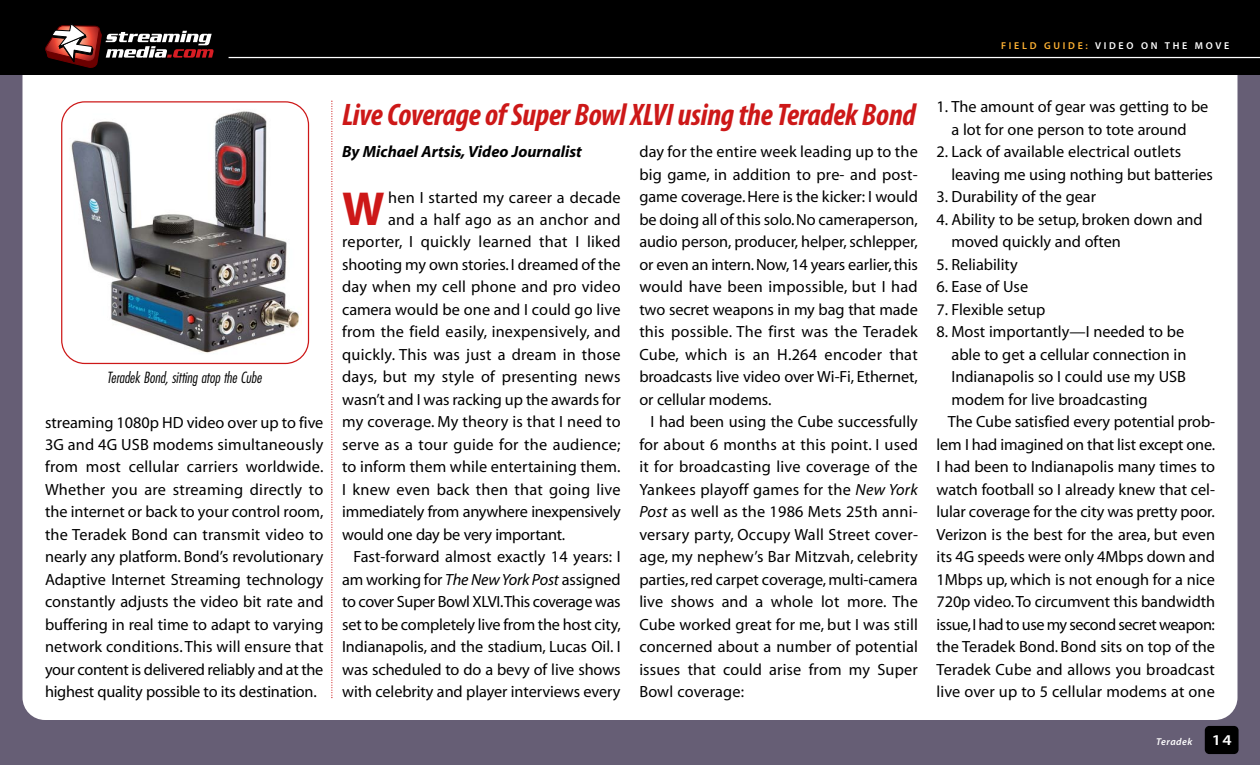
<style>
.page{position:relative;width:1260px;height:765px;background:#665e75}
.page>*{position:absolute;margin:0;border:0;box-sizing:border-box;transform-origin:0 0}
.t1{font:700 47.88px "Myriad";color:#cd1818}
.t2{font:italic 700 condensed 31.25px "Myriad Pro";letter-spacing:-.01em;color:#cd1818}
.t3{font:16.25px/22.5px "Myriad";color:#000;text-align:justify}
.t4{font:16.25px "Myriad";letter-spacing:-.02em;color:#000}
.t5{font:16.25px "Myriad";letter-spacing:-.025em;color:#000}
.t6{font:italic 700 16.25px "Myriad";color:#000}
.t7{font:italic 300 condensed 15px "Futura";color:#000}
.t8{font:600 15px "Myriad Pro";color:#fff;scale:1.15 1}
.t9{font:600 10px "Myriad Pro";letter-spacing:.27em;color:#fff}
.t10{font:italic 600 10px "Myriad Pro";letter-spacing:.05em;color:#fff}
.s1{color:#ffb333}
.s2{font-style:italic}
</style>
<div class="page">
<div style="left:22px;top:11px;width:1216px;height:709px;background:#fff;border-radius:22px"></div>
<div style="left:0;top:0;width:1260px;height:75px;background:#000"></div>
<svg style="left:45px;top:24px;width:169px;height:44px"></svg>
<hr style="left:229px;top:57px;width:1031px;height:1px;background:#fff">
<div style="left:1205px;top:726px;width:34px;height:28px;background:#000;border-radius:4px"></div>
<svg style="left:61px;top:101px;width:248px;height:263px"></svg>
<svg style="left:331px;top:101px;width:1px;height:597px"></svg>
<p class="t9" style="left:1001px;top:39px;width:230px"><span class="s1">FIELD GUIDE:</span> VIDEO ON THE MOVE</p>
<p class="t7" style="left:107px;top:369px;width:159px">Teradek Bond,sitting atop theCube</p>
<p class="t3" style="left:45px;top:412px;width:280px">streaming 1080p HD video over up to five 3G and 4G USB modems simultaneously from most cellular carriers worldwide.<br>Whether you are streaming directly to the internet or back to your control room, the Teradek Bond can transmit video to nearly any platform. Bond’s revolutionary Adaptive Internet Streaming technology constantly adjusts the video bit rate and buffering in real time to adapt to varying network conditions. This will ensure that your content is delivered reliably and at the highest quality possible to its destination.</p>
<h2 class="t2" style="left:342px;top:95px;width:575px">Live Coverage of Super Bowl XLVI using the Teradek Bond</h2>
<p class="t6" style="left:342px;top:144px;width:241px">By Michael Artsis, Video Journalist</p>
<h1 class="t1" style="left:342px;top:184px;width:44px">W</h1>
<p class="t3" style="left:388px;top:187px;width:234px">hen I started my career a decade</p>
<p class="t3" style="left:388px;top:209px;width:234px">and a half ago as an anchor and</p>
<p class="t3" style="left:342px;top:232px;width:280px">reporter, I quickly learned that I liked</p>
<p class="t3" style="left:342px;top:254px;width:280px">shooting my own stories. I dreamed of the</p>
<p class="t3" style="left:342px;top:277px;width:280px">day when my cell phone and pro video</p>
<p class="t3" style="left:342px;top:299px;width:280px">camera would be one and I could go live</p>
<p class="t3" style="left:342px;top:322px;width:280px">from the field easily, inexpensively, and</p>
<p class="t3" style="left:342px;top:344px;width:280px">quickly. This was just a dream in those</p>
<p class="t3" style="left:342px;top:367px;width:280px">days, but my style of presenting news</p>
<p class="t3" style="left:342px;top:389px;width:280px">wasn’t and I was racking up the awards for</p>
<p class="t3" style="left:342px;top:412px;width:280px">my coverage. My theory is that I need to</p>
<p class="t3" style="left:342px;top:434px;width:280px">serve as a tour guide for the audience;</p>
<p class="t3" style="left:342px;top:457px;width:280px">to inform them while entertaining them.</p>
<p class="t3" style="left:342px;top:479px;width:280px">I knew even back then that going live</p>
<p class="t3" style="left:342px;top:502px;width:280px">immediately from anywhere inexpensively</p>
<p class="t3" style="left:342px;top:524px;width:225px">would one day be very important.</p>
<p class="t3" style="left:353px;top:547px;width:269px">Fast-forward almost exactly 14 years: I</p>
<p class="t3" style="left:342px;top:569px;width:280px">am working for <span class="s2">The New York Post</span> assigned</p>
<p class="t4" style="left:342px;top:594px;width:280px">to cover Super Bowl XLVI.This coverage was</p>
<p class="t3" style="left:342px;top:614px;width:280px">set to be completely live from the host city,</p>
<p class="t3" style="left:342px;top:637px;width:280px">Indianapolis, and the stadium, Lucas Oil. I</p>
<p class="t3" style="left:342px;top:659px;width:280px">was scheduled to do a bevy of live shows</p>
<p class="t3" style="left:342px;top:682px;width:280px">with celebrity and player interviews every</p>
<p class="t3" style="left:639px;top:142px;width:280px">day for the entire week leading up to the big game, in addition to pre- and post&shy;game coverage. Here is the kicker: I would be doing all of this solo.No cameraperson, audio person, producer, helper, schlepper, or even an intern. Now, 14 years earlier, this would have been impossible, but I had two secret weapons in my bag that made this possible. The first was the Teradek Cube, which is an H.264 encoder that broadcasts live video over Wi-Fi, Ethernet, or cellular modems.</p>
<p class="t3" style="left:639px;top:412px;width:280px;text-indent:11px">I had been using the Cube successfully for about 6 months at this point. I used it for broadcasting live coverage of the Yankees playoff games for the <span class="s2">New York Post</span> as well as the 1986 Mets 25th anni&shy;versary party, Occupy Wall Street cover&shy;age, my nephew’s Bar Mitzvah, celebrity parties, red carpet coverage, multi-camera live shows and a whole lot more. The Cube worked great for me, but I was still concerned about a number of potential issues that could arise from my Super Bowl coverage:</p>
<p class="t3" style="left:937px;top:97px;width:273px;text-align:center">1. The amount of gear was getting to be a lot for one person to tote around</p>
<p class="t3" style="left:952px;top:142px;width:263px;text-indent:-15px">2. Lack of available electrical outlets leaving me using nothing but batteries</p>
<p class="t3" style="left:937px;top:187px;width:161px">3. Durability of the gear</p>
<p class="t3" style="left:952px;top:209px;width:253px;text-indent:-15px">4. Ability to be setup, broken down and moved quickly and often</p>
<p class="t3" style="left:937px;top:254px;width:83px">5. Reliability</p>
<p class="t3" style="left:937px;top:277px;width:93px">6. Ease of Use</p>
<p class="t3" style="left:937px;top:299px;width:110px">7. Flexible setup</p>
<p class="t3" style="left:937px;top:322px;width:249px">8. Most importantly—I needed to be</p>
<p class="t3" style="left:952px;top:344px;width:236px">able to get a cellular connection in</p>
<p class="t3" style="left:952px;top:367px;width:236px">Indianapolis so I could use my USB</p>
<p class="t3" style="left:952px;top:389px;width:198px">modem for live broadcasting</p>
<p class="t3" style="left:948px;top:412px;width:269px">The Cube satisfied every potential prob-</p>
<p class="t3" style="left:937px;top:434px;width:280px">lem I had imagined on that list except one.</p>
<p class="t3" style="left:937px;top:457px;width:280px">I had been to Indianapolis many times to</p>
<p class="t3" style="left:937px;top:479px;width:280px">watch football so I already knew that cel-</p>
<p class="t3" style="left:937px;top:502px;width:280px">lular coverage for the city was pretty poor.</p>
<p class="t3" style="left:937px;top:524px;width:280px">Verizon is the best for the area, but even</p>
<p class="t3" style="left:937px;top:547px;width:280px">its 4G speeds were only 4Mbps down and</p>
<p class="t3" style="left:937px;top:569px;width:280px">1Mbps up, which is not enough for a nice</p>
<p class="t3" style="left:937px;top:592px;width:280px">720p video.To circumvent this bandwidth</p>
<p class="t5" style="left:937px;top:616px;width:280px">issue,I had to use my second secret weapon:</p>
<p class="t3" style="left:937px;top:637px;width:280px">the Teradek Bond. Bond sits on top of the</p>
<p class="t3" style="left:937px;top:659px;width:280px">Teradek Cube and allows you broadcast</p>
<p class="t3" style="left:937px;top:682px;width:280px">live over up to 5 cellular modems at one</p>
<p class="t10" style="left:1156px;top:735px;width:38px">Teradek</p>
<p class="t8" style="left:1212px;top:730px;width:19px">14</p>
</div>
